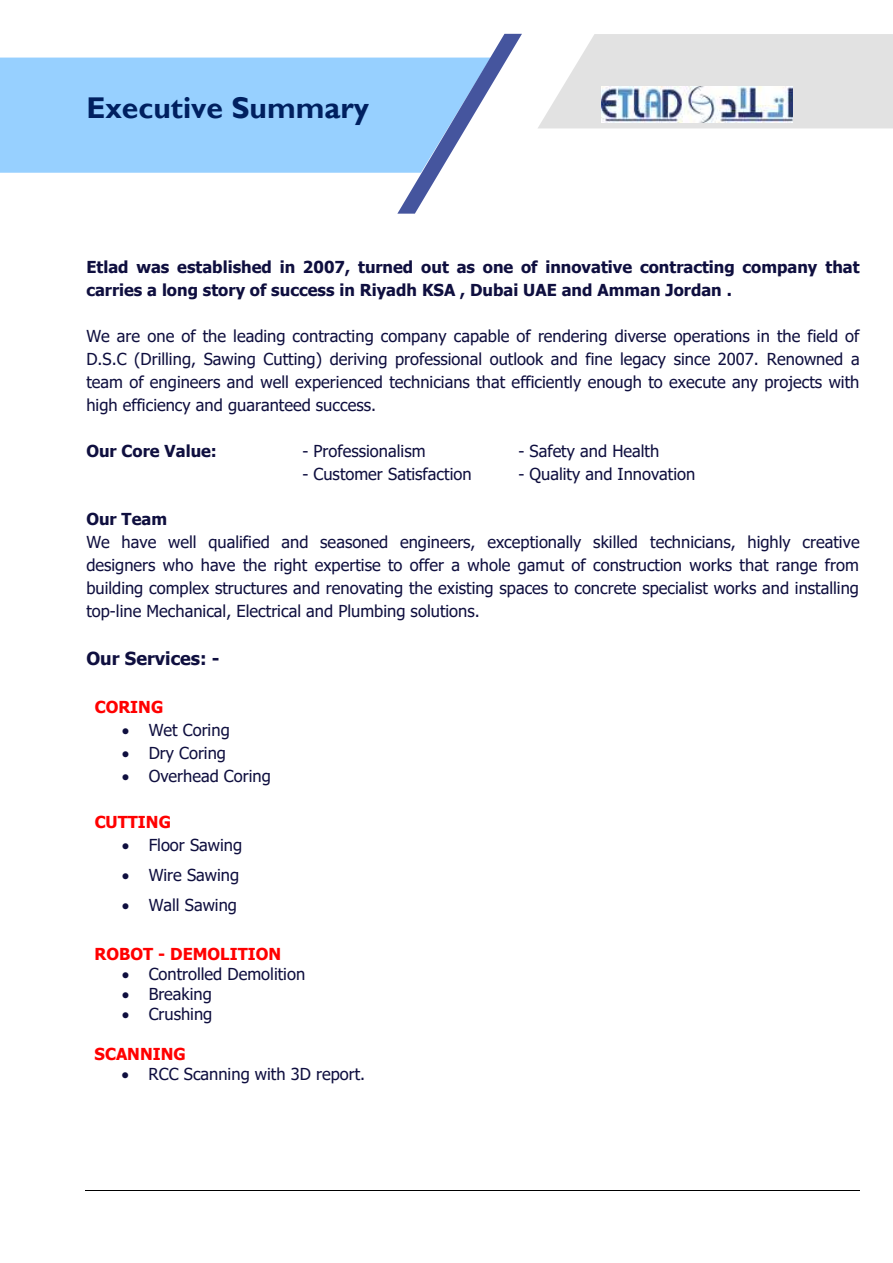
<style>
.page{position:relative;width:893px;height:1263px;background:#fff}
.page>*{position:absolute;margin:0;border:0;box-sizing:border-box;transform-origin:0 0}
.t1{font:700 30px "Gill Sans";color:#002060}
.t2{font:700 18px "Tahoma";color:#0f0f3f}
.t3{font:16.5px/23px "Tahoma";color:#0f0f3f;text-align:justify}
.t4{font:700 16.5px/22.8px "Tahoma";color:#0f0f3f}
.t5{font:700 16.5px "Tahoma";color:#f00}
</style>
<div class="page">
<div style="left:0;top:58px;width:397px;height:115px;background:#97d0ff"></div>
<svg style="left:397px;top:34px;width:125px;height:180px"></svg>
<svg style="left:538px;top:34px;width:355px;height:94px;background:#e5e5e5"></svg>
<img style="left:601px;top:86px;width:192px;height:36px">
<hr style="left:85px;top:1190px;width:775px;height:1px;background:#000">
<h1 class="t1" style="left:86px;top:89px;width:284px">Executive Summary</h1>
<p class="t4" style="left:86px;top:257px;width:775px">Etlad was established in 2007, turned out as one of innovative contracting company that carries a long story of success in Riyadh KSA , Dubai UAE and Amman Jordan .</p>
<p class="t3" style="left:86px;top:326px;width:775px">We are one of the leading contracting company capable of rendering diverse operations in the field of D.S.C (Drilling, Sawing Cutting) deriving professional outlook and fine legacy since 2007. Renowned a team of engineers and well experienced technicians that efficiently enough to execute any projects with high efficiency and guaranteed success.</p>
<p class="t4" style="left:86px;top:440px;width:132px">Our Core Value:</p>
<p class="t3" style="left:302px;top:440px;width:125px">- Professionalism</p>
<p class="t3" style="left:518px;top:440px;width:142px">- Safety and Health</p>
<p class="t3" style="left:302px;top:463px;width:171px">- Customer Satisfaction</p>
<p class="t3" style="left:518px;top:463px;width:178px">- Quality and Innovation</p>
<p class="t4" style="left:86px;top:509px;width:82px">Our Team</p>
<p class="t3" style="left:86px;top:532px;width:775px">We have well qualified and seasoned engineers, exceptionally skilled technicians, highly creative designers who have the right expertise to offer a whole gamut of construction works that range from building complex structures and renovating the existing spaces to concrete specialist works and installing top-line Mechanical, Electrical and Plumbing solutions.</p>
<p class="t2" style="left:86px;top:645px;width:135px">Our Services: -</p>
<p class="t5" style="left:95px;top:695px;width:70px">CORING</p>
<p class="t3" style="left:122px;top:719px;width:110px">• Wet Coring</p>
<p class="t3" style="left:122px;top:742px;width:106px">• Dry Coring</p>
<p class="t3" style="left:122px;top:765px;width:151px">• Overhead Coring</p>
<p class="t5" style="left:95px;top:810px;width:78px">CUTTING</p>
<p class="t3" style="left:122px;top:834px;width:122px">• Floor Sawing</p>
<p class="t3" style="left:122px;top:864px;width:119px">• Wire Sawing</p>
<p class="t3" style="left:122px;top:894px;width:117px">• Wall Sawing</p>
<p class="t5" style="left:95px;top:943px;width:188px">ROBOT - DEMOLITION</p>
<p class="t3" style="left:122px;top:964px;width:185px">• Controlled Demolition</p>
<p class="t3" style="left:122px;top:984px;width:92px">• Breaking</p>
<p class="t3" style="left:122px;top:1004px;width:92px">• Crushing</p>
<p class="t5" style="left:95px;top:1043px;width:93px">SCANNING</p>
<p class="t3" style="left:122px;top:1064px;width:245px">• RCC Scanning with 3D report.</p>
</div>
